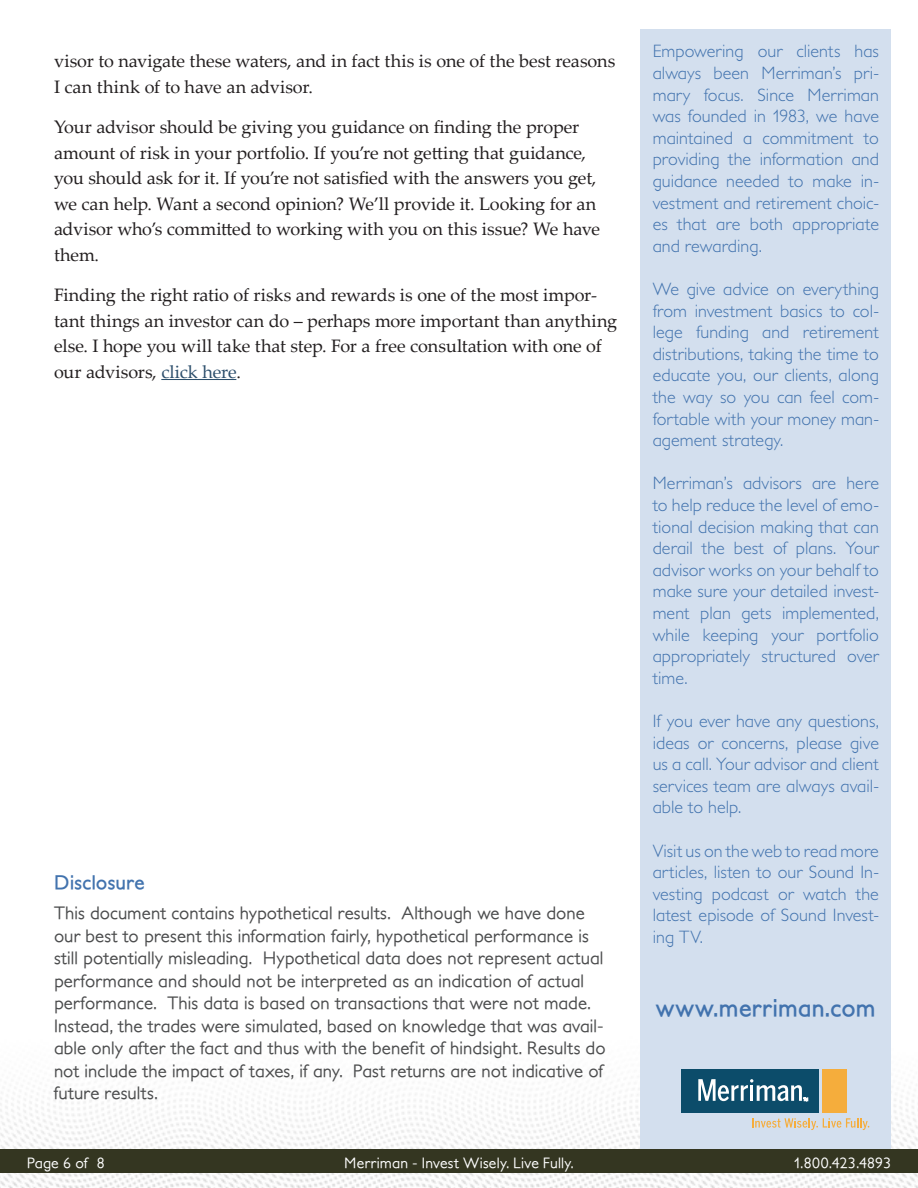
<style>
.page{position:relative;width:918px;height:1188px;background:#fff}
.page>*{position:absolute;margin:0;border:0;box-sizing:border-box;transform-origin:0 0}
.t1{font:700 24px "Petita";letter-spacing:.015em;color:#4273ae}
.Paragraph_Style_3{font:700 19.5px "Petita";letter-spacing:.015em;color:#4273ae}
.t2{font:300 18px/21.6px "Petita";letter-spacing:.005em;color:#4273ae;text-align:justify}
.t3{font:18px/25.5px "Palatino Linotype";letter-spacing:-.01em;color:#231f20}
.t4{font:500 18px/22.5px "Petita";letter-spacing:.005em;color:#4b4c4d}
.t5{font:500 15px "Petita";letter-spacing:.015em;color:#fff}
.s1{color:#2d4f6c}
</style>
<div class="page">
<img style="left:0;top:999px;width:918px;height:189px">
<div style="left:641px;top:29px;width:250px;height:1120px;background:#d3dfee"></div>
<div style="left:0;top:1149px;width:918px;height:24px;background:#343621"></div>
<div style="left:822px;top:1069px;width:25px;height:43px;background:#f5ad3c"></div>
<div style="left:681px;top:1069px;width:137px;height:43px;background:#0c4c6a"></div>
<svg style="left:698px;top:1079px;width:110px;height:22px"></svg>
<svg style="left:752px;top:1118px;width:117px;height:12px"></svg>
<hr style="left:161px;top:379px;width:75px;height:1px;background:#2d4f6c">
<p class="t3" style="left:54px;top:48px;width:563px">visor to navigate these waters, and in fact this is one of the best reasons<br>I can think of to have an advisor.</p>
<p class="t3" style="left:54px;top:114px;width:548px">Your advisor should be giving you guidance on finding the proper amount of risk in your portfolio. If you’re not getting that guidance, you should ask for it. If you’re not satisfied with the answers you get, we can help. Want a second opinion? We’ll provide it. Looking for an advisor who’s committed to working with you on this issue? We have them.</p>
<p class="t3" style="left:54px;top:282px;width:565px">Finding the right ratio of risks and rewards is one of the most impor&shy;tant things an investor can do – perhaps more important than anything else. I hope you will take that step. For a free consultation with one of our advisors, <span class="s1">click here</span>.</p>
<p class="Paragraph_Style_3" style="left:54px;top:871px;width:92px">Disclosure</p>
<p class="t4" style="left:54px;top:902px;width:553px">This document contains hypothetical results. Although we have done our best to present this information fairly, hypothetical performance is still potentially misleading. Hypothetical data does not represent actual performance and should not be interpreted as an indication of actual performance. This data is based on transactions that were not made.<br>Instead, the trades were simulated, based on knowledge that was avail&shy;able only after the fact and thus with the benefit of hindsight. Results do not include the impact of taxes, if any. Past returns are not indicative of future results.</p>
<p class="t2" style="left:653px;top:41px;width:228px">Empowering our clients has always been Merriman’s pri&shy;mary focus. Since Merriman was founded in 1983, we have maintained a commitment to providing the information and guidance needed to make in&shy;vestment and retirement choic&shy;es that are both appropriate and rewarding.</p>
<p class="t2" style="left:653px;top:279px;width:228px">We give advice on everything from investment basics to col&shy;lege funding and retirement distributions, taking the time to educate you, our clients, along the way so you can feel com&shy;fortable with your money man&shy;agement strategy.</p>
<p class="t2" style="left:653px;top:473px;width:228px">Merriman’s advisors are here to help reduce the level of emo&shy;tional decision making that can derail the best of plans. Your advisor works on your behalf to make sure your detailed invest&shy;ment plan gets implemented, while keeping your portfolio appropriately structured over time.</p>
<p class="t2" style="left:653px;top:711px;width:228px">If you ever have any questions, ideas or concerns, please give us a call. Your advisor and client services team are always avail&shy;able to help.</p>
<p class="t2" style="left:653px;top:840px;width:228px">Visit us on the web to read more articles, listen to our Sound In&shy;vesting podcast or watch the latest episode of Sound Invest&shy;ing TV.</p>
<p class="t1" style="left:656px;top:994px;width:222px">www.merriman.com</p>
<p class="t5" style="left:27px;top:1154px;width:79px">Page 6 of 8</p>
<p class="t5" style="left:344px;top:1154px;width:231px">Merriman - Invest Wisely. Live Fully.</p>
<p class="t5" style="left:794px;top:1154px;width:98px">1.800.423.4893</p>
</div>
